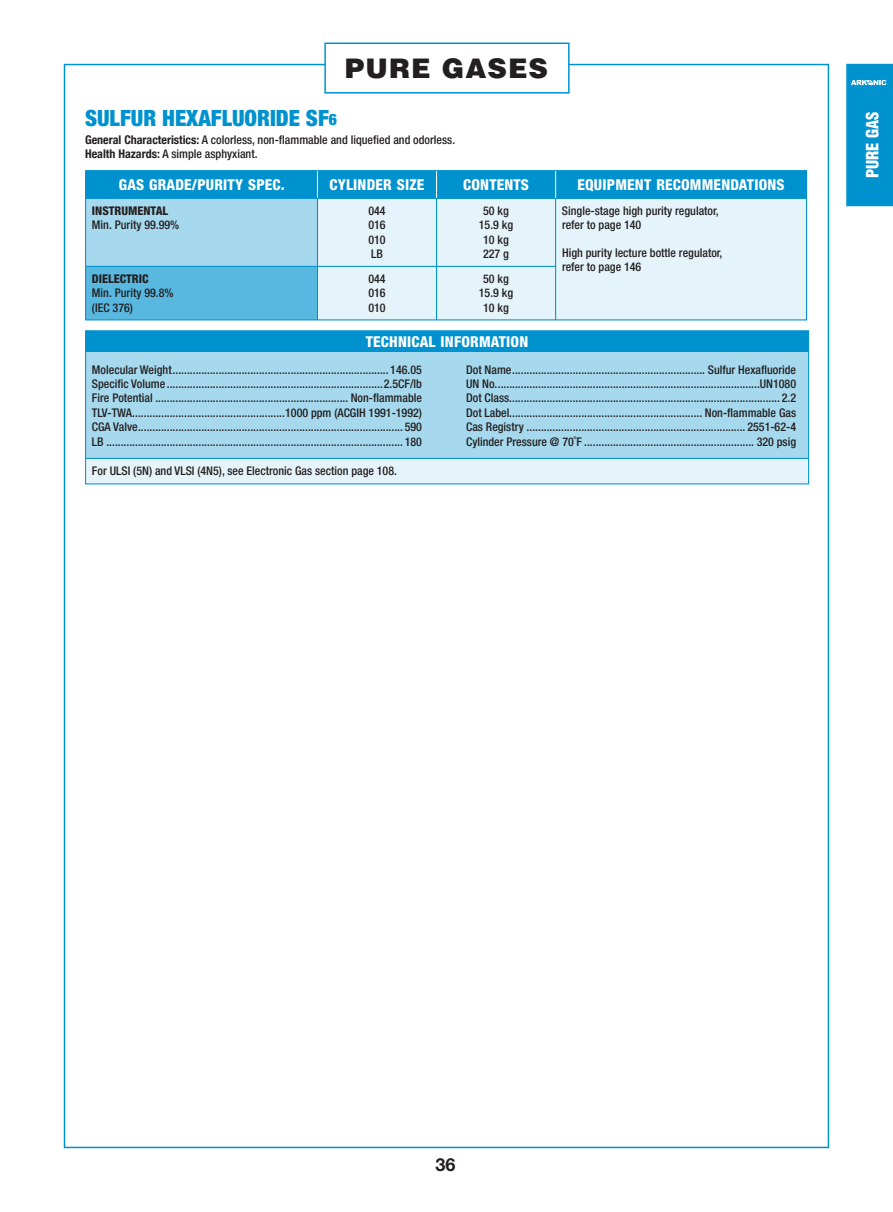
<style>
.page{position:relative;width:893px;height:1212px;background:#fff}
.page>*{position:absolute;margin:0;border:0;box-sizing:border-box;transform-origin:0 0}
.t1{font:900 27px "Helvetica";letter-spacing:.04em;color:#231f20}
.t2{font:900 condensed 22.5px "Helvetica Neue";color:#0092cf}
.t3{font:700 18px "Helvetica Neue";color:#231f20}
.t4{font:900 condensed 16.5px "Helvetica";color:#fff}
.t5{font:800 condensed 15px "Helvetica Neue";letter-spacing:.015em;color:#fff}
.t6{font:500 condensed 12px/14.4px "Helvetica Neue";color:#231f20;text-align:justify}
.t7{font:800 condensed 12px "Helvetica Neue";color:#231f20}
.s1{font-size:15.75px}
.s2{font-weight:700}
</style>
<div class="page">
<div style="left:846px;top:64px;width:47px;height:142px;background:#0092cf"></div>
<div style="left:324px;top:43px;width:246px;height:51px;border:2px solid #0092cf"></div>
<svg style="left:85px;top:170px;width:723px;height:151px;background:#c1e4f3"></svg>
<svg style="left:86px;top:170px;width:720px;height:29px;background:#0293cf"></svg>
<svg style="left:85px;top:330px;width:725px;height:155px;background:#96d2eb"></svg>
<svg style="left:851px;top:80px;width:35px;height:6px"></svg>
<h1 class="t1" style="left:345px;top:51px;width:205px">PURE GASES</h1>
<h2 class="t2" style="left:85px;top:104px;width:253px">SULFUR HEXAFLUORIDE SF<span class="s1">6</span></h2>
<p class="t6" style="left:85px;top:132px;width:372px"><span class="s2">General Characteristics:</span> A colorless, non-flammable and liquefied and odorless.<br><span class="s2">Health Hazards:</span> A simple asphyxiant.</p>
<p class="t5" style="left:119px;top:175px;width:167px">GAS GRADE/PURITY SPEC.</p>
<p class="t5" style="left:330px;top:175px;width:96px">CYLINDER SIZE</p>
<p class="t5" style="left:463px;top:175px;width:67px">CONTENTS</p>
<p class="t5" style="left:577px;top:175px;width:209px">EQUIPMENT RECOMMENDATIONS</p>
<p class="t7" style="left:92px;top:203px;width:78px">INSTRUMENTAL</p>
<p class="t6" style="left:92px;top:218px;width:89px">Min. Purity 99.99%</p>
<p class="t6" style="left:368px;top:203px;width:19px">044<br>016<br>010<br>LB</p>
<p class="t6" style="left:479px;top:203px;width:36px;text-align:center">50 kg<br>15.9 kg<br>10 kg<br>227 g</p>
<p class="t6" style="left:562px;top:203px;width:158px">Single-stage high purity regulator, refer to page 140</p>
<p class="t6" style="left:562px;top:245px;width:162px">High purity lecture bottle regulator, refer to page 146</p>
<p class="t7" style="left:92px;top:271px;width:58px">DIELECTRIC</p>
<p class="t6" style="left:92px;top:286px;width:83px">Min. Purity 99.8% (IEC 376)</p>
<p class="t6" style="left:368px;top:271px;width:19px">044<br>016<br>010</p>
<p class="t6" style="left:479px;top:271px;width:36px;text-align:center">50 kg<br>15.9 kg<br>10 kg</p>
<p class="t5" style="left:366px;top:332px;width:164px">TECHNICAL INFORMATION</p>
<p class="t6" style="left:92px;top:362px;width:332px">Molecular Weight........................................................................... 146.05<br>Specific Volume ...........................................................................2.5CF/lb Fire Potential ................................................................... Non-flammable TLV-TWA.....................................................1000 ppm (ACGIH 1991-1992)<br>CGA Valve............................................................................................ 590<br>LB ....................................................................................................... 180</p>
<p class="t6" style="left:466px;top:362px;width:332px">Dot Name................................................................... Sulfur Hexafluoride UN No............................................................................................UN1080<br>Dot Class.............................................................................................. 2.2<br>Dot Label................................................................... Non-flammable Gas Cas Registry ............................................................................ 2551-62-4<br>Cylinder Pressure @ 70˚F ........................................................... 320 psig</p>
<p class="t6" style="left:92px;top:464px;width:307px">For ULSI (5N) and VLSI (4N5), see Electronic Gas section page 108.</p>
<h3 class="t4" style="left:862px;top:178px;width:68px;rotate:-90deg">ERUP SAG</h3>
<h3 class="t3" style="left:435px;top:1153px;width:22px">36</h3>
</div>
